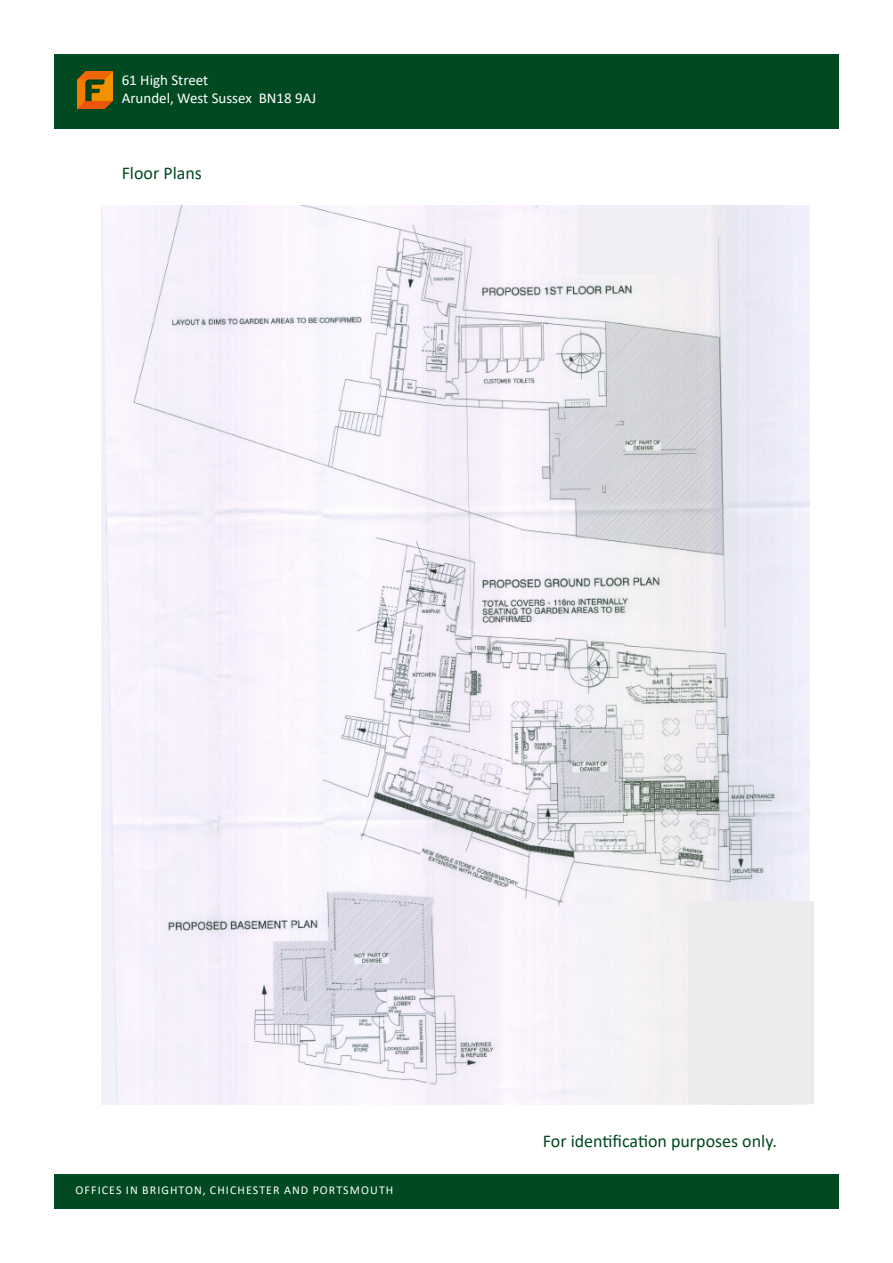
<style>
.page{position:relative;width:893px;height:1263px;background:#fff}
.page>*{position:absolute;margin:0;border:0;box-sizing:border-box;transform-origin:0 0}
.t1{font:18px "Calibri";color:#004921}
.t2{font:15px "Calibri";color:#fff}
.t3{font:12px "Calibri";letter-spacing:.09em;color:#fff}
</style>
<div class="page">
<div style="left:54px;top:1175px;width:785px;height:34px;background:#004921"></div>
<div style="left:54px;top:54px;width:785px;height:75px;background:#004921"></div>
<img style="left:77px;top:72px;width:36px;height:37px">
<img style="left:102px;top:205px;width:707px;height:899px">
<div style="left:688px;top:901px;width:125px;height:203px;background:#ecebee"></div>
<div style="left:578px;top:205px;width:126px;height:68px;background:#f1edf5"></div>
<p class="t2" style="left:122px;top:69px;width:88px">61 High Street</p>
<p class="t2" style="left:122px;top:87px;width:196px">Arundel, West Sussex BN18 9AJ</p>
<p class="t1" style="left:122px;top:161px;width:82px">Floor Plans</p>
<p class="t3" style="left:75px;top:1181px;width:319px">OFFICES IN BRIGHTON, CHICHESTER AND PORTSMOUTH</p>
<p class="t1" style="left:543px;top:1128px;width:236px">For identification purposes only.</p>
</div>
